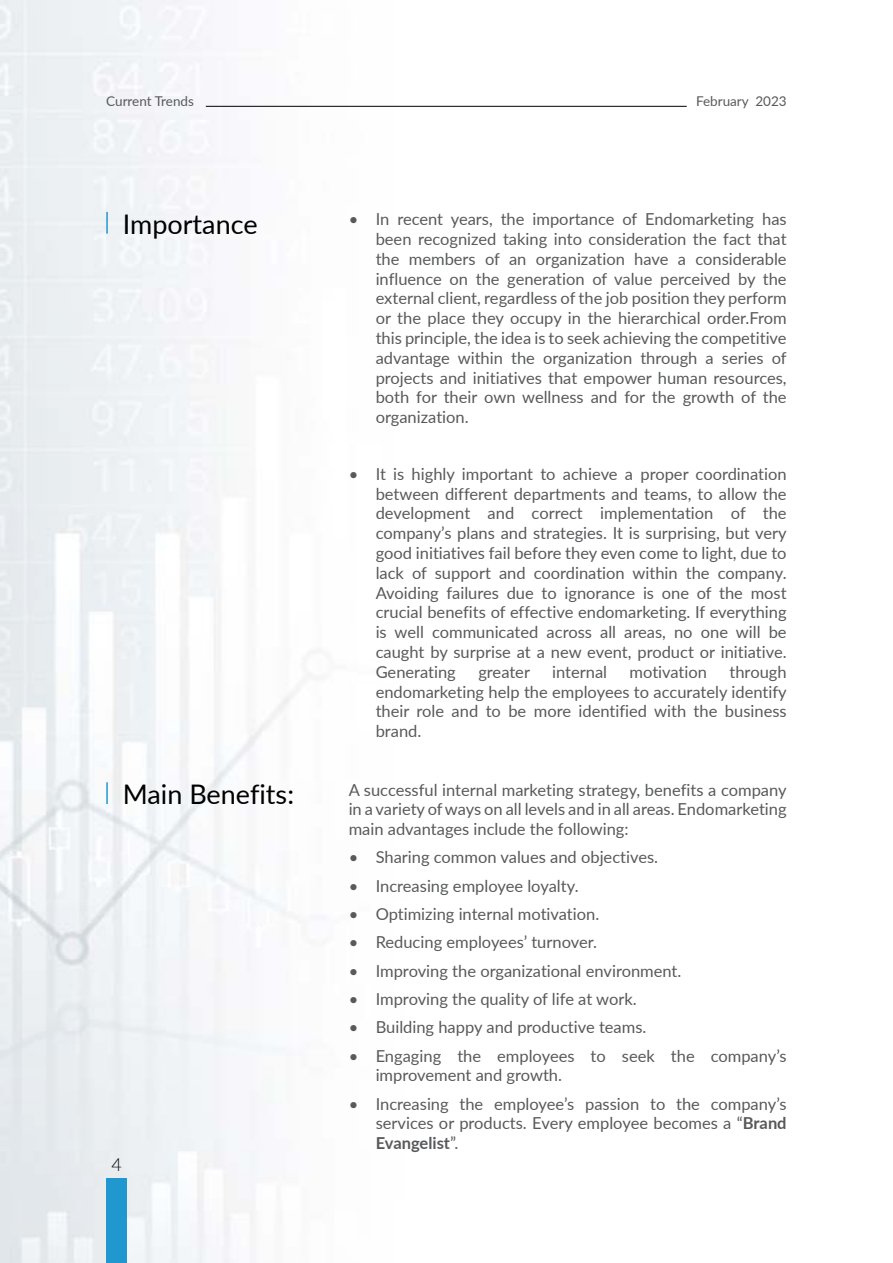
<style>
.page{position:relative;width:893px;height:1263px;background:#fff}
.page>*{position:absolute;margin:0;border:0;box-sizing:border-box;transform-origin:0 0}
.t1{font:27px "Lato";color:#000}
.t2{font:300 18px "Lato";color:#000}
.t3{font:16.5px/19.8px "Lato";color:#58595b;text-align:justify}
.t4{font:13.5px "Lato";color:#58595b}
.s1{font-weight:700}
</style>
<div class="page">
<hr style="left:206px;top:106px;width:481px;height:1px;background:#000">
<div style="left:106px;top:1178px;width:21px;height:85px;background:#2197d0"></div>
<hr style="left:106px;top:212px;width:2px;height:22px;background:#2197d0">
<hr style="left:106px;top:782px;width:2px;height:22px;background:#2197d0">
<p class="t4" style="left:106px;top:92px;width:89px">Current Trends</p>
<p class="t4" style="left:696px;top:92px;width:92px">February 2023</p>
<h1 class="t1" style="left:123px;top:204px;width:136px">Importance</h1>
<h1 class="t1" style="left:123px;top:775px;width:173px">Main Benefits:</h1>
<p class="t2" style="left:112px;top:1152px;width:12px">4</p>
<p class="t3" style="left:376px;top:209px;width:412px;text-indent:-27px">• In recent years, the importance of Endomarketing has been recognized taking into consideration the fact that the members of an organization have a considerable influence on the generation of value perceived by the external client, regardless of the job position they perform or the place they occupy in the hierarchical order.From this principle, the idea is to seek achieving the competitive advantage within the organization through a series of projects and initiatives that empower human resources, both for their own wellness and for the growth of the organization.</p>
<p class="t3" style="left:376px;top:463px;width:412px;text-indent:-27px">• It is highly important to achieve a proper coordination between different departments and teams, to allow the development and correct implementation of the company’s plans and strategies. It is surprising, but very good initiatives fail before they even come to light, due to lack of support and coordination within the company.<br>Avoiding failures due to ignorance is one of the most crucial benefits of effective endomarketing. If everything is well communicated across all areas, no one will be caught by surprise at a new event, product or initiative.<br>Generating</p>
<p class="t3" style="left:376px;top:661px;width:412px;text-indent:354px">through endomarketing help the employees to accurately identify their role and to be more identified with the business brand.</p>
<p class="t3" style="left:478px;top:661px;width:53px">greater</p>
<p class="t3" style="left:552px;top:661px;width:56px">internal</p>
<p class="t3" style="left:629px;top:661px;width:79px">motivation</p>
<p class="t3" style="left:349px;top:779px;width:439px">A successful internal marketing strategy, benefits a company in a variety of ways on all levels and in all areas. Endomarketing main advantages include the following:</p>
<p class="t3" style="left:349px;top:847px;width:311px">• Sharing common values and objectives.</p>
<p class="t3" style="left:349px;top:875px;width:231px">• Increasing employee loyalty.</p>
<p class="t3" style="left:349px;top:903px;width:252px">• Optimizing internal motivation.</p>
<p class="t3" style="left:349px;top:932px;width:250px">• Reducing employees’ turnover.</p>
<p class="t3" style="left:349px;top:960px;width:334px">• Improving the organizational environment.</p>
<p class="t3" style="left:349px;top:988px;width:289px">• Improving the quality of life at work.</p>
<p class="t3" style="left:349px;top:1017px;width:299px">• Building happy and productive teams.</p>
<p class="t3" style="left:376px;top:1045px;width:412px;text-indent:-27px">• Engaging the employees to seek the company’s improvement and growth.</p>
<p class="t3" style="left:376px;top:1093px;width:412px;text-indent:-27px">• Increasing the employee’s passion to the company’s services or products. Every employee becomes a “<span class="s1">Brand Evangelist</span>”.</p>
</div>
